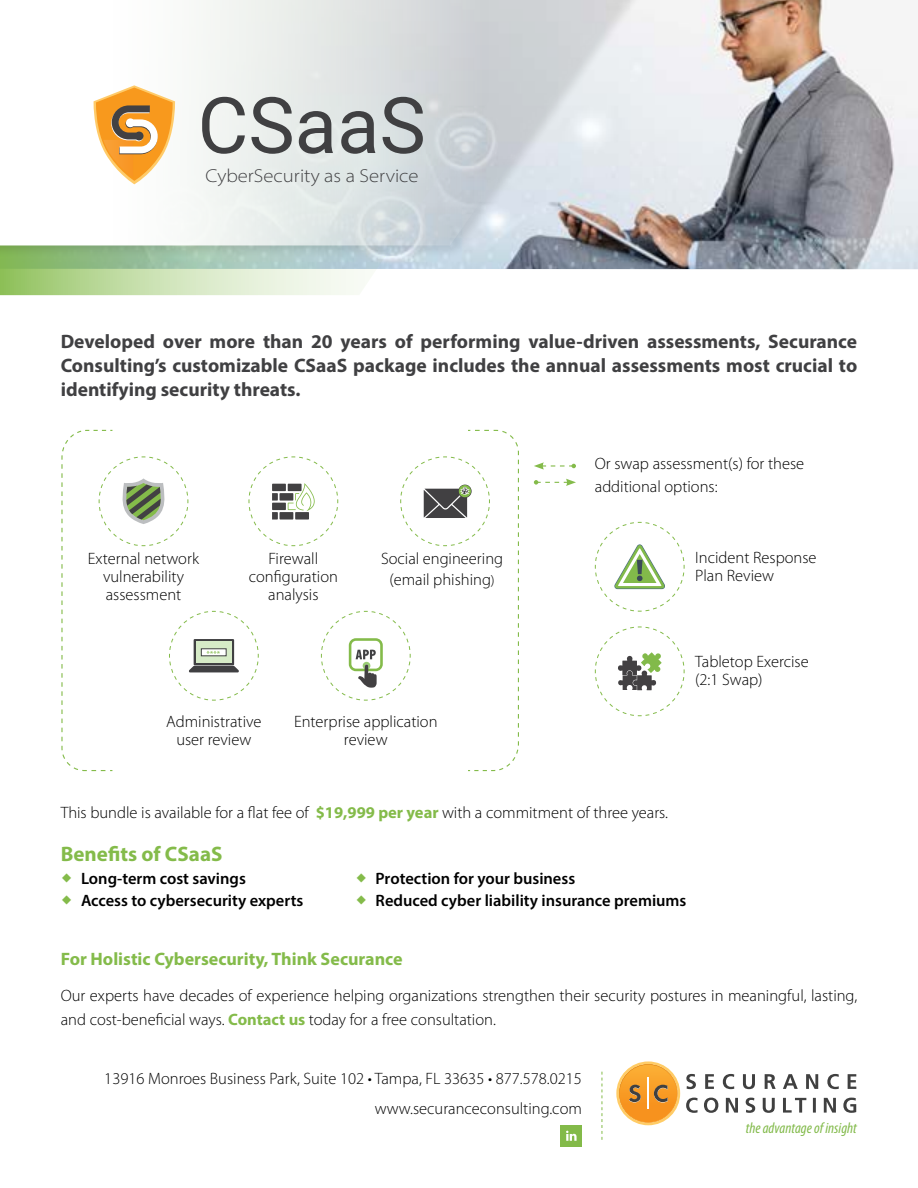
<style>
.page{position:relative;width:918px;height:1188px;background:#fff}
.page>*{position:absolute;margin:0;border:0;box-sizing:border-box;transform-origin:0 0}
.t1{font:78px "Roboto";color:#404042}
.t2{font:700 21px "Myriad Pro";color:#84bb4a}
.t3{font:700 19.5px/24px "Myriad Pro";color:#404042;text-align:justify}
.t4{font:300 semi-expanded 18.75px "Myriad Pro";color:#404042}
.t5{font:700 18px "Myriad Pro";color:#84bb4a}
.t6{font:300 16.5px/18px "Myriad Pro";color:#000;text-align:center}
.t7{font:600 16.5px/22.5px "Myriad Pro";color:#000}
.t8{font:italic condensed 15.3px "Myriad Pro";color:#82ba4a}
.s1{font-size:14.25px}
.s2{font-weight:700;color:#84bb4a}
</style>
<div class="page">
<img style="left:605px;top:0;width:313px;height:269px">
<svg style="left:0;top:258px;width:605px;height:37px"></svg>
<div style="left:0;top:0;width:666px;height:258px;background:#000;opacity:.11"></div>
<svg style="left:0;top:0;width:654px;height:245px"></svg>
<svg style="left:94px;top:85px;width:81px;height:99px"></svg>
<div style="left:561px;top:1125px;width:21px;height:21px;background:#83ba49"></div>
<svg style="left:566px;top:1131px;width:11px;height:10px"></svg>
<svg style="left:602px;top:1072px;width:1px;height:68px"></svg>
<svg style="left:686px;top:1098px;width:170px;height:15px"></svg>
<svg style="left:686px;top:1074px;width:170px;height:15px"></svg>
<svg style="left:616px;top:1061px;width:64px;height:64px"></svg>
<hr style="left:647px;top:1078px;width:2px;height:31px;background:#fff">
<svg style="left:594px;top:521px;width:91px;height:91px"></svg>
<svg style="left:594px;top:626px;width:91px;height:91px"></svg>
<svg style="left:534px;top:479px;width:42px;height:7px"></svg>
<svg style="left:534px;top:462px;width:42px;height:8px"></svg>
<svg style="left:61px;top:429px;width:458px;height:343px"></svg>
<h1 class="t1" style="left:198px;top:71px;width:230px">CSaaS</h1>
<p class="t4" style="left:205px;top:164px;width:215px">CyberSecurity as a Service</p>
<p class="t3" style="left:61px;top:329px;width:798px">Developed over more than 20 years of performing value-driven assessments, Securance Consulting’s customizable CSaaS package includes the annual assessments most crucial to identifying security threats.</p>
<p class="t6" style="left:88px;top:550px;width:113px">External network vulnerability assessment</p>
<p class="t6" style="left:249px;top:550px;width:91px">Firewall configuration analysis</p>
<p class="t6" style="left:381px;top:549px;width:124px;line-height:20.1px">Social engineering (email phishing<span class="s1">)</span></p>
<p class="t6" style="left:166px;top:713px;width:97px">Administrative user review</p>
<p class="t6" style="left:294px;top:713px;width:145px">Enterprise application review</p>
<p class="t6" style="left:595px;top:452px;width:211px;line-height:23.2px;text-align:left">Or swap assessment(s) for these additional options:</p>
<p class="t6" style="left:695px;top:549px;width:123px;text-align:left">Incident Response<br>Plan Review</p>
<p class="t6" style="left:695px;top:652px;width:115px;text-align:left">Tabletop Exercise (2:1 Swap)</p>
<p class="t6" style="left:61px;top:803px;width:609px">This bundle is available for a flat fee of <span class="s2">$19,999 per year</span> with a commitment of three years.</p>
<p class="t2" style="left:61px;top:841px;width:163px">Benefits of CSaaS</p>
<p class="t7" style="left:81px;top:867px;width:224px">Long-term cost savings<br>Access to cybersecurity experts</p>
<p class="t7" style="left:376px;top:867px;width:312px">Protection for your business<br>Reduced cyber liability insurance premiums</p>
<p class="t5" style="left:61px;top:947px;width:343px">For Holistic Cybersecurity, Think Securance</p>
<p class="t6" style="left:61px;top:984px;width:798px;line-height:23.2px;text-align:left">Our experts have decades of experience helping organizations strengthen their security postures in meaningful, lasting, and cost-beneficial ways. <span class="s2">Contact us</span> today for a free consultation.</p>
<p class="t6" style="left:104px;top:1063px;width:479px;line-height:30px;text-align:right">13916 Monroes Business Park, Suite 102 • Tampa, FL 33635 • 877.578.0215 www.securanceconsulting.com</p>
<p class="t8" style="left:746px;top:1119px;width:113px">the advantage of insight</p>
</div>
